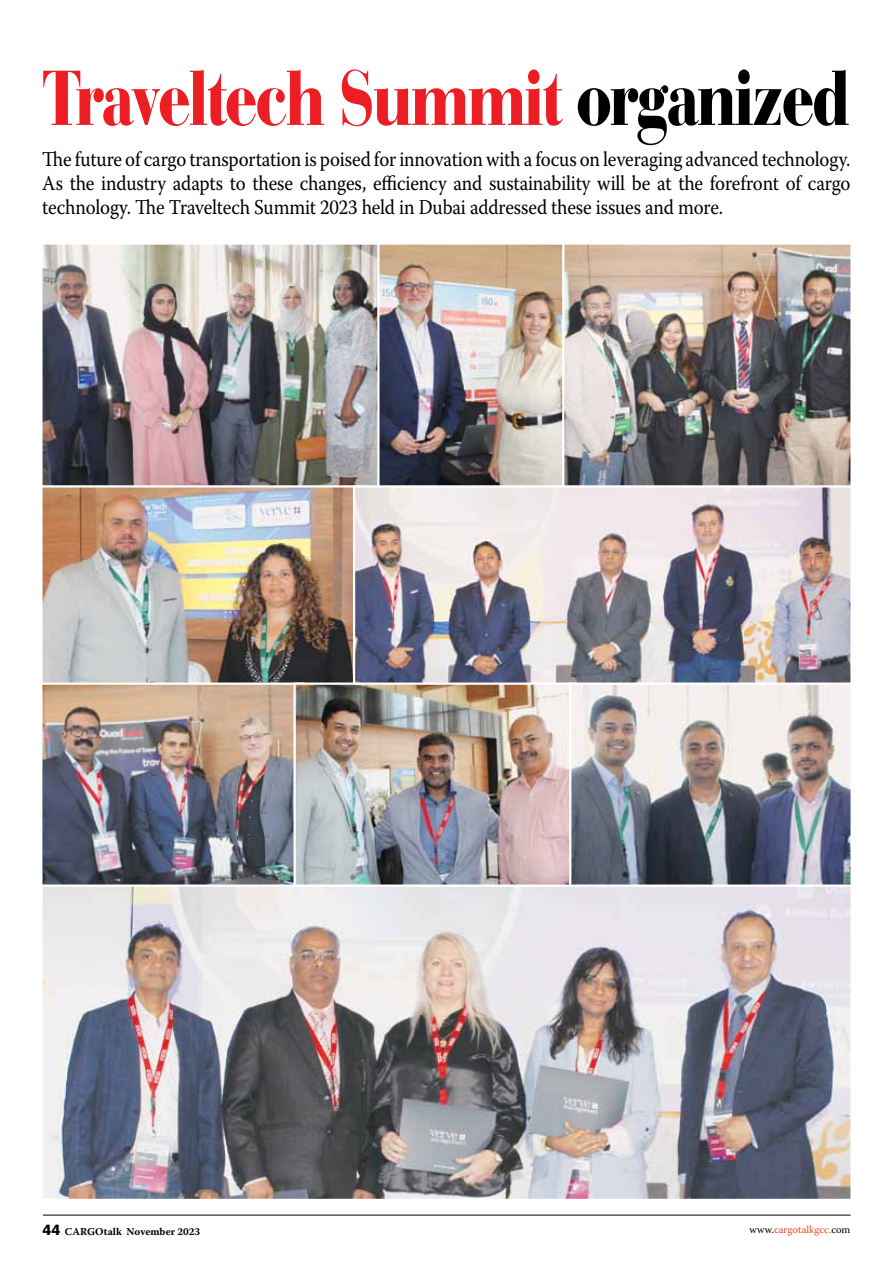
<style>
.page{position:relative;width:893px;height:1263px;background:#fff}
.page>*{position:absolute;margin:0;border:0;box-sizing:border-box;transform-origin:0 0}
.t1{font:900 81.3px "Bauer Bodoni BT";letter-spacing:-.03em;color:#ed1d24;scale:.79 1}
.t2{font:21px/24px "Warnock Pro";letter-spacing:-.01em;color:#000;text-align:justify;scale:.9 1}
.t3{font:700 10.5px "Warnock Pro";color:#000}
.t4{font:10.5px "Warnock Pro";color:#ef4623}
.s1{color:#000}
.s2{font-family:"Swiss 721 BT";font-weight:800;font-size:15px}
</style>
<div class="page">
<hr style="left:43px;top:1215px;width:807px;height:1px;background:#000">
<img style="left:42px;top:244px;width:334px;height:240px">
<img style="left:376px;top:244px;width:185px;height:240px">
<img style="left:561px;top:244px;width:290px;height:240px">
<img style="left:42px;top:484px;width:310px;height:197px">
<img style="left:352px;top:484px;width:499px;height:197px">
<img style="left:42px;top:681px;width:250px;height:202px">
<img style="left:292px;top:681px;width:276px;height:202px">
<img style="left:568px;top:681px;width:283px;height:202px">
<img style="left:42px;top:883px;width:809px;height:316px">
<h1 class="t1" style="left:42px;top:47px;width:1024px">Traveltech Summit <span class="s1">organized</span></h1>
<p class="t2" style="left:42px;top:147px;width:900px">The future of cargo transportation is poised for innovation with a focus on leveraging advanced technology.<br>As the industry adapts to these changes, efficiency and sustainability will be at the forefront of cargo technology. The Traveltech Summit 2023 held in Dubai addressed these issues and more.</p>
<p class="t3" style="left:43px;top:1225px;width:159px"><span class="s2">44</span> CARGOtalk November 2023</p>
<p class="t4" style="left:749px;top:1223px;width:103px"><span class="s1">www.</span>cargotalkgcc.<span class="s1">com</span></p>
</div>
